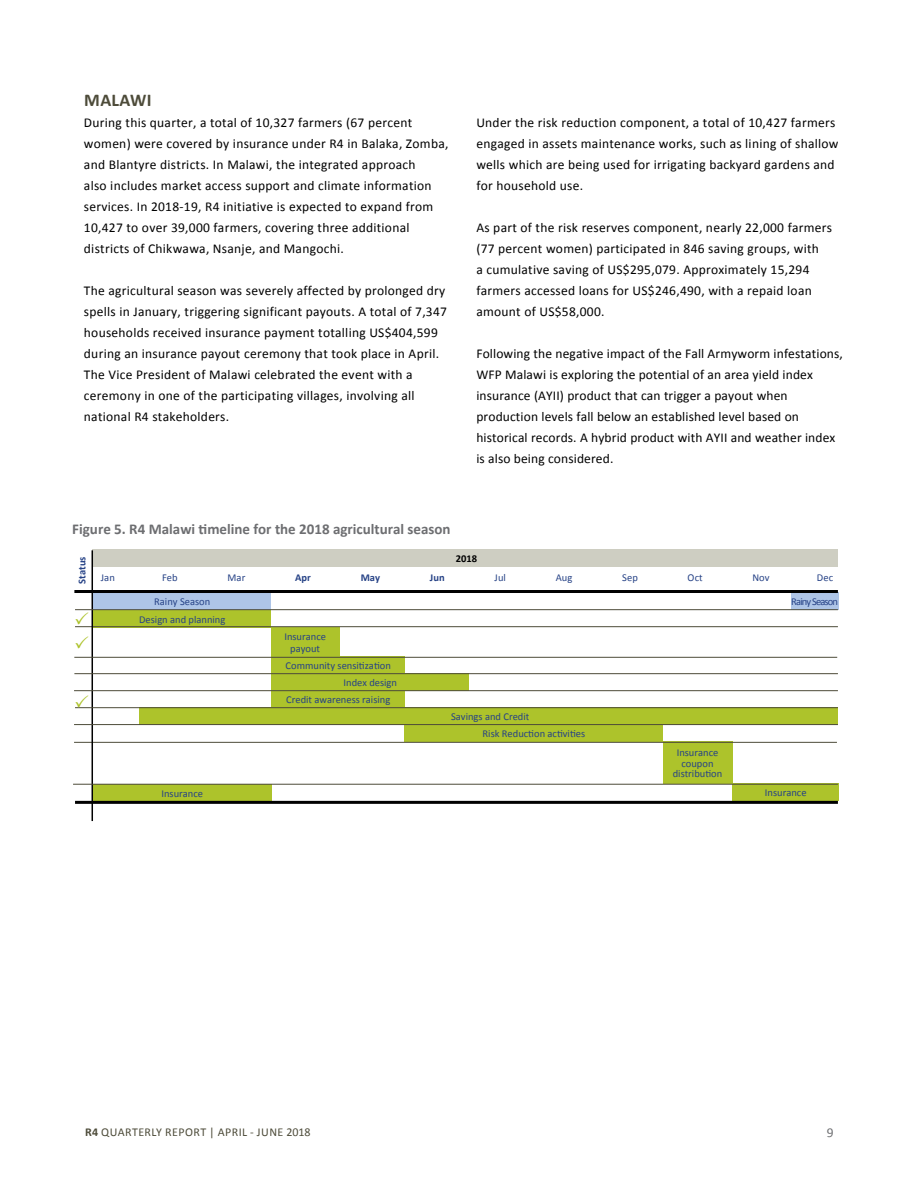
<style>
.page{position:relative;width:918px;height:1188px;background:#fff}
.page>*{position:absolute;margin:0;border:0;box-sizing:border-box;transform-origin:0 0}
.body_copy{font:700 18px "Calibri";letter-spacing:.02em;color:#4d4b39}
.t1{font:700 15px "Calibri";color:#6d6e71}
.body_copy-2{font:13.5px/21px "Calibri";letter-spacing:.02em;color:#000}
.t2{font:13.5px "Calibri";color:#6d6e71}
.t3{font:12px "Calibri";letter-spacing:.04em;color:#4d4b39}
.t4{font:10.5px/12px "Calibri";color:#264286;text-align:center}
.t5{font:700 10.5px "Calibri";letter-spacing:.01em;color:#264286}
.t6{font:10.5px "Calibri";letter-spacing:-.08em;color:#264286}
.t7{font:700 10.5px "Calibri";color:#000}
.s1{font-weight:700}
</style>
<div class="page">
<div style="left:93px;top:593px;width:178px;height:17px;background:#aec5e7"></div>
<div style="left:404px;top:725px;width:259px;height:17px;background:#adc32b"></div>
<div style="left:271px;top:627px;width:68px;height:30px;background:#adc32b"></div>
<div style="left:93px;top:610px;width:178px;height:17px;background:#adc32b"></div>
<div style="left:271px;top:657px;width:134px;height:17px;background:#adc32b"></div>
<div style="left:92px;top:784px;width:179px;height:17px;background:#adc32b"></div>
<div style="left:663px;top:741px;width:69px;height:43px;background:#adc32b"></div>
<hr style="left:75px;top:626px;width:763px;height:1px;background:#4d4b39">
<hr style="left:74px;top:742px;width:763px;height:1px;background:#4d4b39">
<div style="left:93px;top:550px;width:745px;height:17px;background:#cecec2"></div>
<hr style="left:92px;top:550px;width:1px;height:271px;background:#000">
<hr style="left:74px;top:657px;width:763px;height:1px;background:#4d4b39">
<div style="left:271px;top:674px;width:198px;height:17px;background:#adc32b"></div>
<div style="left:271px;top:691px;width:134px;height:17px;background:#adc32b"></div>
<hr style="left:74px;top:673px;width:764px;height:1px;background:#4d4b39">
<hr style="left:74px;top:690px;width:764px;height:1px;background:#4d4b39">
<div style="left:140px;top:708px;width:698px;height:17px;background:#adc32b"></div>
<hr style="left:74px;top:724px;width:764px;height:1px;background:#4d4b39">
<hr style="left:75px;top:707px;width:763px;height:1px;background:#4d4b39">
<div style="left:791px;top:592px;width:48px;height:17px;background:#aec5e7"></div>
<hr style="left:75px;top:609px;width:763px;height:1px;background:#4d4b39">
<div style="left:732px;top:784px;width:107px;height:17px;background:#adc32b"></div>
<hr style="left:73px;top:784px;width:765px;height:1px;background:#4d4b39">
<hr style="left:75px;top:801px;width:763px;height:3px;background:#000">
<hr style="left:74px;top:590px;width:764px;height:3px;background:#000">
<p class="body_copy" style="left:84px;top:88px;width:69px">MALAWI</p>
<p class="body_copy-2" style="left:84px;top:112px;width:366px">During this quarter, a total of 10,327 farmers (67 percent women) were covered by insurance under R4 in Balaka, Zomba, and Blantyre districts. In Malawi, the integrated approach<br>also includes market access support and climate information services. In 2018-19, R4 initiative is expected to expand from 10,427 to over 39,000 farmers, covering three additional districts of Chikwawa, Nsanje, and Mangochi.</p>
<p class="body_copy-2" style="left:84px;top:280px;width:365px">The agricultural season was severely affected by prolonged dry spells in January, triggering significant payouts. A total of 7,347 households received insurance payment totalling US$404,599 during an insurance payout ceremony that took place in April.<br>The Vice President of Malawi celebrated the event with a ceremony in one of the participating villages, involving all national R4 stakeholders.</p>
<p class="t1" style="left:72px;top:519px;width:380px">Figure 5. R4 Malawi timeline for the 2018 agricultural season</p>
<p class="body_copy-2" style="left:476px;top:112px;width:364px">Under the risk reduction component, a total of 10,427 farmers engaged in assets maintenance works, such as lining of shallow wells which are being used for irrigating backyard gardens and for household use.</p>
<p class="body_copy-2" style="left:476px;top:217px;width:357px">As part of the risk reserves component, nearly 22,000 farmers (77 percent women) participated in 846 saving groups, with<br>a cumulative saving of US$295,079. Approximately 15,294 farmers accessed loans for US$246,490, with a repaid loan amount of US$58,000.</p>
<p class="body_copy-2" style="left:476px;top:343px;width:368px">Following the negative impact of the Fall Armyworm infestations, WFP Malawi is exploring the potential of an area yield index insurance (AYII) product that can trigger a payout when production levels fall below an established level based on historical records. A hybrid product with AYII and weather index is also being considered.</p>
<p class="t5" style="left:75px;top:584px;width:29px;rotate:-90deg">Status</p>
<p class="t7" style="left:456px;top:552px;width:23px">2018</p>
<p class="t4" style="left:101px;top:572px;width:16px">Jan</p>
<p class="t4" style="left:162px;top:572px;width:17px">Feb</p>
<p class="t4" style="left:228px;top:572px;width:19px">Mar</p>
<p class="t5" style="left:295px;top:571px;width:17px">Apr</p>
<p class="t5" style="left:361px;top:571px;width:21px">May</p>
<p class="t5" style="left:430px;top:571px;width:16px">Jun</p>
<p class="t4" style="left:495px;top:572px;width:13px">Jul</p>
<p class="t4" style="left:556px;top:572px;width:18px">Aug</p>
<p class="t4" style="left:622px;top:572px;width:17px">Sep</p>
<p class="t4" style="left:688px;top:572px;width:17px">Oct</p>
<p class="t4" style="left:752px;top:572px;width:19px">Nov</p>
<p class="t4" style="left:817px;top:572px;width:18px">Dec</p>
<p class="t4" style="left:154px;top:596px;width:58px">Rainy Season</p>
<p class="t4" style="left:139px;top:613px;width:88px">Design and planning</p>
<p class="t4" style="left:162px;top:787px;width:43px">Insurance</p>
<p class="t4" style="left:284px;top:631px;width:43px">Insurance payout</p>
<p class="t4" style="left:286px;top:660px;width:107px">Community sensitization</p>
<p class="t4" style="left:344px;top:677px;width:55px">Index design</p>
<p class="t4" style="left:286px;top:694px;width:106px">Credit awareness raising</p>
<p class="t4" style="left:451px;top:711px;width:80px">Savings and Credit</p>
<p class="t4" style="left:483px;top:728px;width:104px">Risk Reduction activities</p>
<p class="t6" style="left:791px;top:594px;width:48px">Rainy Season</p>
<p class="t4" style="left:677px;top:747px;width:43px">Insurance</p>
<p class="t4" style="left:681px;top:757px;width:34px">coupon</p>
<p class="t4" style="left:673px;top:768px;width:51px">distribution</p>
<p class="t4" style="left:765px;top:787px;width:43px">Insurance</p>
<p class="t3" style="left:85px;top:1124px;width:227px"><span class="s1">R4</span> QUARTERLY REPORT | APRIL - JUNE 2018</p>
<p class="t2" style="left:827px;top:1124px;width:8px">9</p>
</div>
